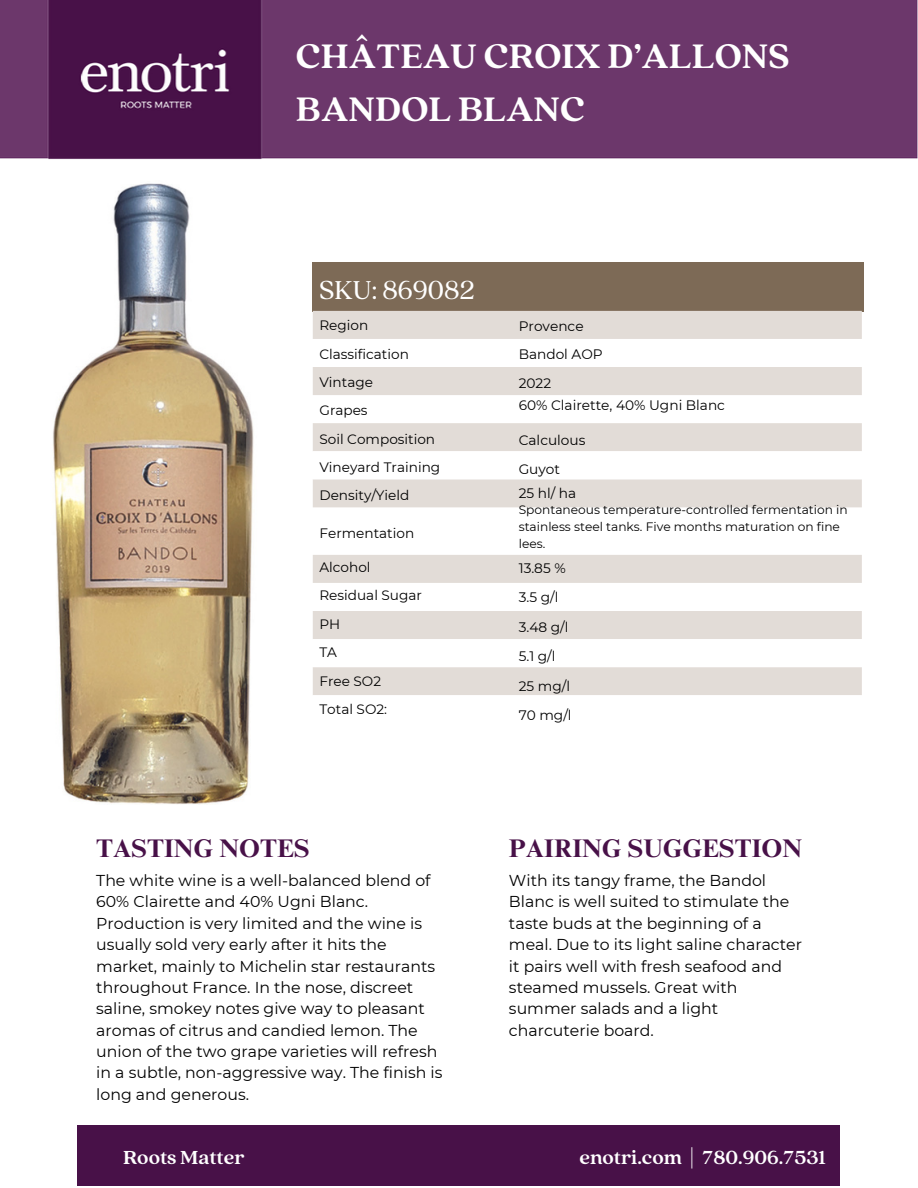
<style>
.page{position:relative;width:918px;height:1188px;background:#fff}
.page>*{position:absolute;margin:0;border:0;box-sizing:border-box;transform-origin:0 0}
.t1{font:700 37.8px/52.8px "Quincy CF";color:#fff}
.t2{font:28.8px "Quincy CF";color:#fff}
.t3{font:700 25.5px "Times NRMT Pro";color:#481148}
.t4{font:700 21px "Quincy CF";color:#fff}
.t5{font:700 21px "Times NRMT Pro";color:#fff}
.t6{font:italic 300 18px "Cerebri Sans";color:#fff}
.t7{font:15.75px/21.3px "Montserrat";color:#000}
.t8{font:13.65px/28.3px "Montserrat";color:#000}
.t9{font:12.15px/17px "Montserrat";color:#000}
</style>
<div class="page">
<div style="left:78px;top:1125px;width:762px;height:61px;background:#481148"></div>
<img style="left:0;top:0;width:918px;height:160px">
<div style="left:313px;top:262px;width:550px;height:49px;background:#7d6a56"></div>
<svg style="left:313px;top:311px;width:549px;height:140px;fill:#e2dcd7"></svg>
<svg style="left:313px;top:479px;width:549px;height:216px;fill:#e2dcd7"></svg>
<img style="left:53px;top:183px;width:201px;height:621px">
<p class="t1" style="left:296px;top:27px;width:495px">CHÂTEAU CROIX D’ALLONS<br>BANDOL BLANC</p>
<p class="t2" style="left:319px;top:271px;width:157px">SKU: 869082</p>
<p class="t8" style="left:319px;top:311px;width:91px">Region<br>Classification<br>Vintage</p>
<p class="t8" style="left:319px;top:396px;width:50px">Grapes</p>
<p class="t8" style="left:319px;top:425px;width:122px">Soil Composition<br>Vineyard Training<br>Density/Yield</p>
<p class="t8" style="left:319px;top:519px;width:96px">Fermentation</p>
<p class="t8" style="left:319px;top:553px;width:53px">Alcohol</p>
<p class="t8" style="left:319px;top:581px;width:104px">Residual Sugar</p>
<p class="t8" style="left:319px;top:610px;width:22px">PH</p>
<p class="t8" style="left:319px;top:638px;width:19px">TA</p>
<p class="t8" style="left:319px;top:666px;width:63px">Free SO2</p>
<p class="t8" style="left:319px;top:695px;width:69px">Total SO2:</p>
<p class="t8" style="left:519px;top:312px;width:66px">Provence</p>
<p class="t8" style="left:519px;top:340px;width:86px">Bandol AOP</p>
<p class="t8" style="left:519px;top:369px;width:34px">2022</p>
<p class="t8" style="left:519px;top:391px;width:208px">60% Clairette, 40% Ugni Blanc</p>
<p class="t8" style="left:519px;top:426px;width:68px">Calculous</p>
<p class="t8" style="left:519px;top:455px;width:43px">Guyot</p>
<p class="t8" style="left:519px;top:479px;width:59px">25 hl/ ha</p>
<p class="t9" style="left:519px;top:501px;width:331px">Spontaneous temperature-controlled fermentation in stainless steel tanks. Five months maturation on fine lees.</p>
<p class="t8" style="left:519px;top:554px;width:49px">13.85 %</p>
<p class="t8" style="left:519px;top:583px;width:41px">3.5 g/l</p>
<p class="t8" style="left:519px;top:613px;width:51px">3.48 g/l</p>
<p class="t8" style="left:519px;top:642px;width:38px">5.1 g/l</p>
<p class="t8" style="left:519px;top:672px;width:53px">25 mg/l</p>
<p class="t8" style="left:519px;top:701px;width:54px">70 mg/l</p>
<p class="t3" style="left:96px;top:839px;width:215px">TASTING NOTES</p>
<p class="t3" style="left:509px;top:839px;width:295px">PAIRING SUGGESTION</p>
<p class="t7" style="left:96px;top:870px;width:348px">The white wine is a well-balanced blend of 60% Clairette and 40% Ugni Blanc.<br>Production is very limited and the wine is usually sold very early after it hits the market, mainly to Michelin star restaurants throughout France. In the nose, discreet saline, smokey notes give way to pleasant aromas of citrus and candied lemon. The union of the two grape varieties will refresh in a subtle, non-aggressive way. The finish is long and generous.</p>
<p class="t7" style="left:509px;top:870px;width:295px">With its tangy frame, the Bandol<br>Blanc is well suited to stimulate the taste buds at the beginning of a meal. Due to its light saline character it pairs well with fresh seafood and steamed mussels. Great with summer salads and a light charcuterie board.</p>
<p class="t5" style="left:184px;top:1146px;width:120px">Roots Matter</p>
<p class="t6" style="left:530px;top:1143px;width:290px">Neil Ellis Short Left Cinsault #878688</p>
<p class="t4" style="left:123px;top:1144px;width:123px">Roots Matter</p>
<p class="t4" style="left:579px;top:1144px;width:248px">enotri.com | 780.906.7531</p>
</div>
